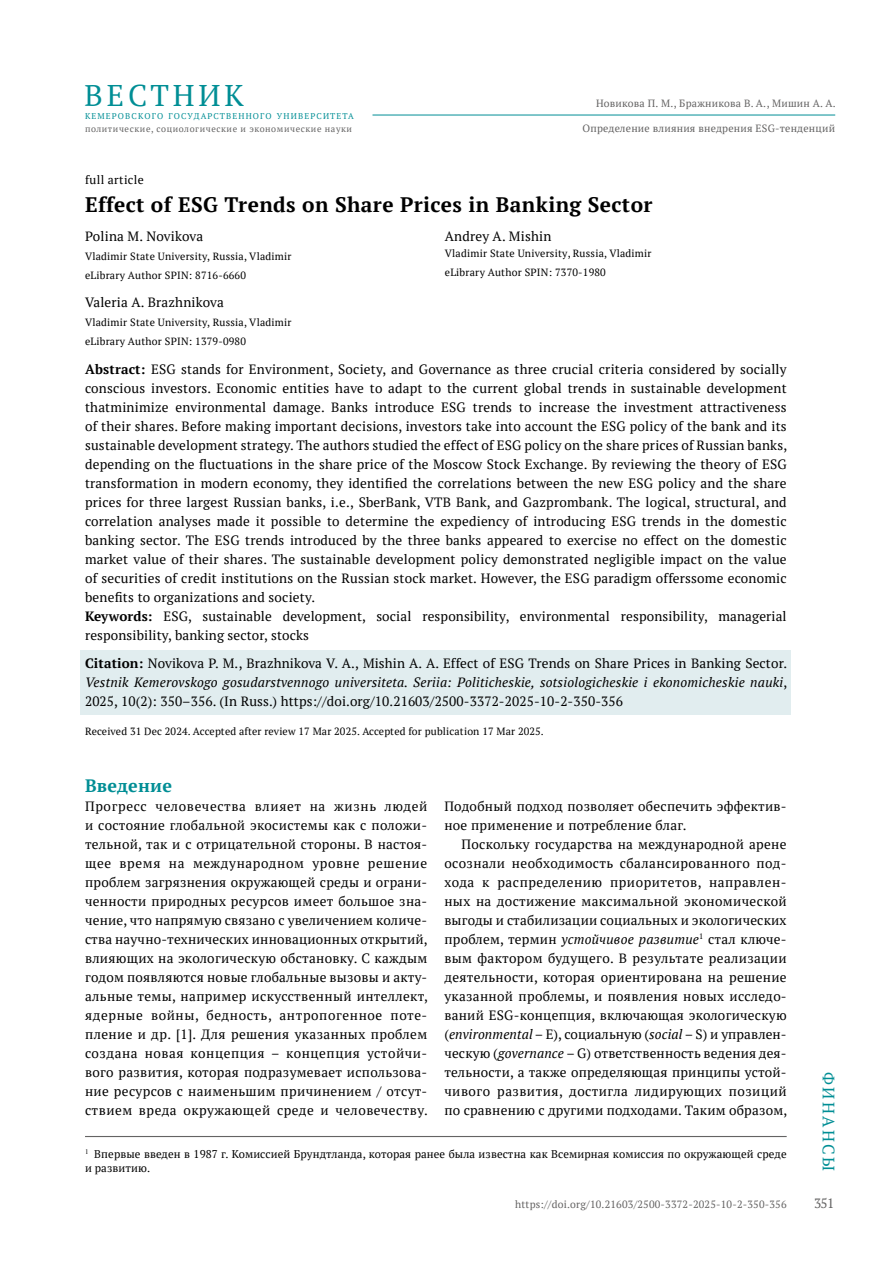
<style>
.page{position:relative;width:893px;height:1263px;background:#fff}
.page>*{position:absolute;margin:0;border:0;box-sizing:border-box;transform-origin:0 0}
.t1{font:29.85px "PT Serif";letter-spacing:.13em;color:#008e95}
.t2{font:700 20.85px "PT Serif";letter-spacing:.02em;color:#000}
.t3{font:700 18px "PT Serif";letter-spacing:.015em;color:#008e95}
.t4{font:16.5px "PT Serif";letter-spacing:.15em;color:#008e95}
.t5{font:13.5px/19px "PT Serif";letter-spacing:.015em;color:#000}
.t6{font:13.5px "PT Serif";color:#646363}
.t7{font:12px "PT Serif";letter-spacing:.03em;color:#000}
.t8{font:11.25px/13.5px "PT Serif";letter-spacing:.01em;color:#000}
.t9{font:10.5px/19px "PT Serif";letter-spacing:.02em;color:#000}
.t10{font:10.5px "PT Serif";letter-spacing:.02em;color:#646363}
.t11{font:9px "PT Serif";letter-spacing:.065em;color:#646363}
.t12{font:8.4px "PT Serif";letter-spacing:.135em;color:#008e95}
.s1{font-weight:700}
.s2{font-style:italic}
</style>
<div class="page">
<hr style="left:372px;top:115px;width:463px;height:1px;background:#008e95">
<hr style="left:85px;top:1136px;width:702px;height:1px;background:#646363">
<div style="left:81px;top:650px;width:710px;height:64px;background:#e1edef"></div>
<h1 class="t1" style="left:85px;top:77px;width:161px">ВЕСТНИК</h1>
<p class="t12" style="left:85px;top:111px;width:270px">кемеровского государственного университета</p>
<p class="t11" style="left:85px;top:123px;width:269px">политические, социологические и экономические науки</p>
<p class="t7" style="left:85px;top:171px;width:60px">full article</p>
<p class="t10" style="left:596px;top:96px;width:241px">Новикова П. М., Бражникова В. А., Мишин А. А.</p>
<p class="t10" style="left:582px;top:121px;width:254px">Определение влияния внедрения ESG-тенденций</p>
<h2 class="t2" style="left:85px;top:191px;width:569px">Effect of ESG Trends on Share Prices in Banking Sector</h2>
<p class="t5" style="left:85px;top:226px;width:120px">Polina M. Novikova</p>
<p class="t9" style="left:85px;top:246px;width:208px">Vladimir State University, Russia, Vladimir eLibrary Author SPIN: 8716-6660</p>
<p class="t5" style="left:85px;top:293px;width:140px">Valeria A. Brazhnikova</p>
<p class="t9" style="left:85px;top:313px;width:208px">Vladimir State University, Russia, Vladimir eLibrary Author SPIN: 1379-0980</p>
<p class="t5" style="left:445px;top:226px;width:108px">Andrey A. Mishin</p>
<p class="t9" style="left:445px;top:243px;width:208px">Vladimir State University, Russia, Vladimir eLibrary Author SPIN: 7370-1980</p>
<p class="t5" style="left:85px;top:359px;width:704px"><span class="s1">Abstract:</span> ESG stands for Environment, Society, and Governance as three crucial criteria considered by socially conscious investors. Economic entities have to adapt to the current global trends in sustainable development thatminimize environmental damage. Banks introduce ESG trends to increase the investment attractiveness of their shares. Before making important decisions, investors take into account the ESG policy of the bank and its sustainable development strategy. The authors studied the effect of ESG policy on the share prices of Russian banks, depending on the fluctuations in the share price of the Moscow Stock Exchange. By reviewing the theory of ESG transformation in modern economy, they identified the correlations between the new ESG policy and the share prices for three largest Russian banks, i.e., SberBank, VTB Bank, and Gazprombank. The logical, structural, and correlation analyses made it possible to determine the expediency of introducing ESG trends in the domestic banking sector. The ESG trends introduced by the three banks appeared to exercise no effect on the domestic market value of their shares. The sustainable development policy demonstrated negligible impact on the value of securities of credit institutions on the Russian stock market. However, the ESG paradigm offerssome economic benefits to organizations and society.<br><span class="s1">Keywords:</span> ESG, sustainable development, social responsibility, environmental responsibility, managerial responsibility, banking sector, stocks</p>
<p class="t5" style="left:85px;top:654px;width:704px;text-align:justify"><span class="s1">Citation:</span> Novikova P. M., Brazhnikova V. A., Mishin A. A. Effect of ESG Trends on Share Prices in Banking Sector.<br><span class="s2">Vestnik Kemerovskogo gosudarstvennogo universiteta. Seriia: Politicheskie, sotsiologicheskie i ekonomicheskie nauki</span>, 2025, 10(2): 350–356. (In Russ.) https://doi.org/10.21603/2500-3372-2025-10-2-350-356</p>
<p class="t9" style="left:85px;top:721px;width:460px">Received 31 Dec 2024. Accepted after review 17 Mar 2025. Accepted for publication 17 Mar 2025.</p>
<h3 class="t3" style="left:85px;top:773px;width:89px">Введение</h3>
<p class="t5" style="left:85px;top:796px;width:344px">Прогресс человечества влияет на жизнь людей и состояние глобальной экосистемы как с положи&shy;тельной, так и с отрицательной стороны. В настоя&shy;щее время на международном уровне решение проблем загрязнения окружающей среды и ограни&shy;ченности природных ресурсов имеет большое зна&shy;чение, что напрямую связано с увеличением количе&shy;ства научно-технических инновационных открытий, влияющих на экологическую обстановку. С каждым годом появляются новые глобальные вызовы и акту&shy;альные темы, например искусственный интеллект, ядерные войны, бедность, антропогенное поте&shy;пление и др. [1]. Для решения указанных проблем создана новая концепция – концепция устойчи&shy;вого развития, которая подразумевает использова&shy;ние ресурсов с наименьшим причинением / отсут&shy;ствием вреда окружающей среде и человечеству.</p>
<p class="t5" style="left:444px;top:796px;width:344px">Подобный подход позволяет обеспечить эффектив&shy;ное применение и потребление благ.</p>
<p class="t5" style="left:444px;top:834px;width:344px;text-align:justify;text-indent:17px">Поскольку государства на международной арене осознали необходимость сбалансированного под&shy;хода к распределению приоритетов, направлен&shy;ных на достижение максимальной экономической выгоды и стабилизации социальных и экологических проблем, термин <span class="s2">устойчивое развитие</span><sup>1</sup> стал ключе&shy;вым фактором будущего. В результате реализации деятельности, которая ориентирована на решение указанной проблемы, и появления новых исследо&shy;ваний ESG-концепция, включающая экологическую (<span class="s2">environmental</span> – E), социальную (<span class="s2">social</span> – S) и управлен&shy;ческую (<span class="s2">governance</span> – G) ответственность ведения дея&shy;тельности, а также определяющая принципы устой&shy;чивого развития, достигла лидирующих позиций по сравнению с другими подходами. Таким образом,</p>
<p class="t8" style="left:85px;top:1147px;width:703px"><sup>1</sup> Впервые введен в 1987 г. Комиссией Брундтланда, которая ранее была известна как Всемирная комиссия по окружающей среде и развитию.</p>
<p class="t10" style="left:515px;top:1197px;width:273px">https://doi.org/10.21603/2500-3372-2025-10-2-350-356</p>
<p class="t4" style="left:839px;top:1072px;width:101px;rotate:90deg">ФИНАНСЫ</p>
<p class="t6" style="left:814px;top:1194px;width:22px">351</p>
</div>
